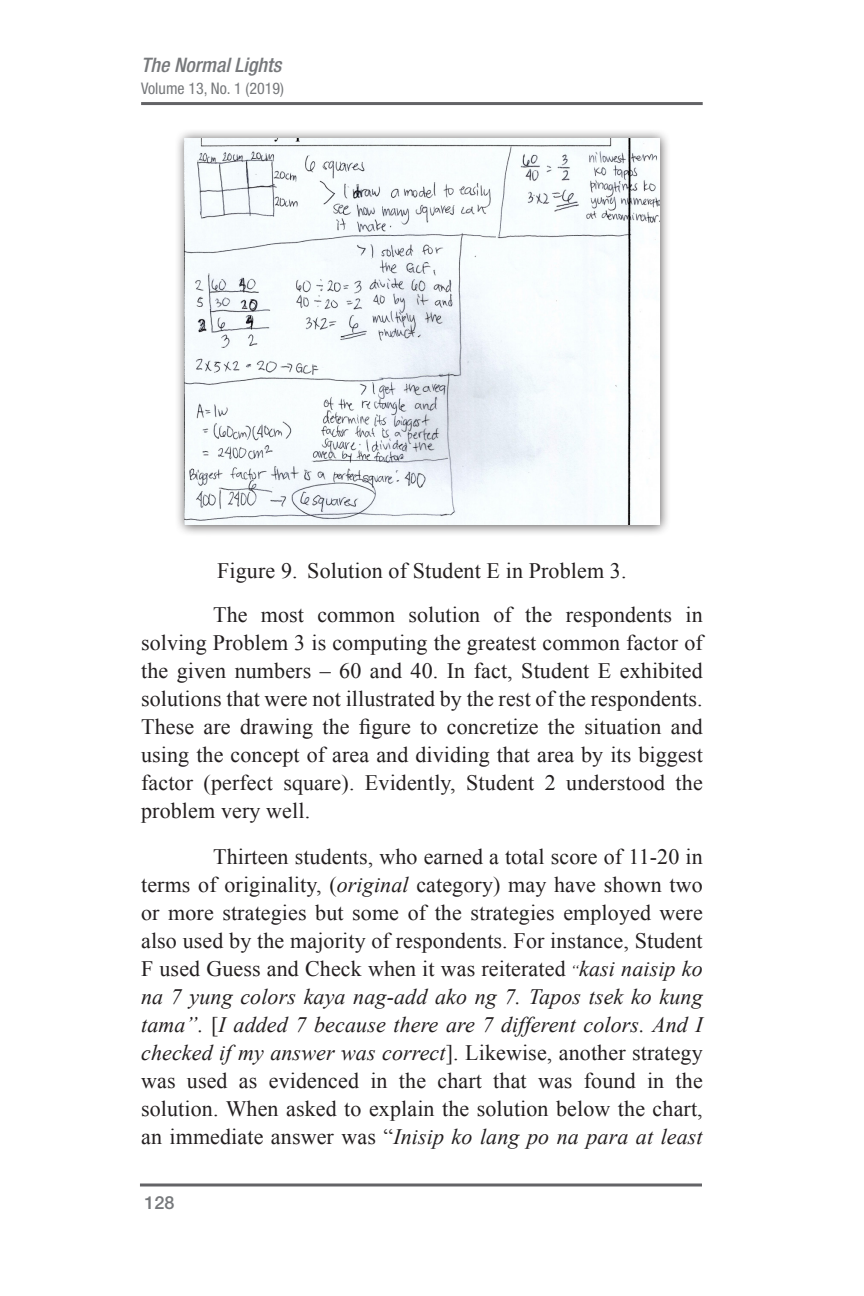
<style>
.page{position:relative;width:864px;height:1296px;background:#fff}
.page>*{position:absolute;margin:0;border:0;box-sizing:border-box;transform-origin:0 0}
.body_with_indent{font:22px/28px "Times New Roman";letter-spacing:.005em;color:#231f20;text-align:justify}
.t1{font:italic 500 condensed 20px "Helvetica Neue LT Std";color:#76787b}
.t2{font:500 18px "Helvetica Neue LT Std";color:#76787b}
.t3{font:condensed 16px "Helvetica Neue LT Std";color:#76787b}
.s1{font-style:italic}
.s2{font-style:italic;font-size:16px}
</style>
<div class="page">
<hr style="left:140px;top:1184px;width:562px;height:2px;background:#636366">
<hr style="left:141px;top:102px;width:562px;height:3px;background:#636366">
<div style="left:175px;top:128px;width:496px;height:408px;background:#231f20;opacity:.75"></div>
<img style="left:185px;top:138px;width:474px;height:387px">
<p class="t1" style="left:141px;top:53px;width:142px">The Normal Lights</p>
<p class="t3" style="left:141px;top:79px;width:144px">Volume 13, No. 1 (2019)</p>
<p class="body_with_indent" style="left:217px;top:556px;width:411px">Figure 9. Solution of Student E in Problem 3.</p>
<p class="body_with_indent" style="left:141px;top:600px;width:563px;text-indent:72px">The most common solution of the respondents in solving Problem 3 is computing the greatest common factor of the given numbers – 60 and 40. In fact, Student E exhibited solutions that were not illustrated by the rest of the respondents.<br>These are drawing the figure to concretize the situation and using the concept of area and dividing that area by its biggest factor (perfect square). Evidently, Student 2 understood the problem very well.</p>
<p class="body_with_indent" style="left:141px;top:842px;width:563px;text-indent:72px">Thirteen students, who earned a total score of 11-20 in terms of originality, (<span class="s1">original</span> category) may have shown two or more strategies but some of the strategies employed were also used by the majority of respondents. For instance, Student F used Guess and Check when it was reiterated <span class="s2">“</span><span class="s1">kasi naisip ko na 7 yung colors kaya nag-add ako ng 7. Tapos tsek ko kung tama”.</span> [<span class="s1">I added 7 because there are 7 different colors. And I checked if my answer was correct</span>]. Likewise, another strategy was used as evidenced in the chart that was found in the solution. When asked to explain the solution below the chart, an immediate answer was “<span class="s1">Inisip ko lang po na para at least</span></p>
<p class="t2" style="left:144px;top:1192px;width:32px">128</p>
</div>
